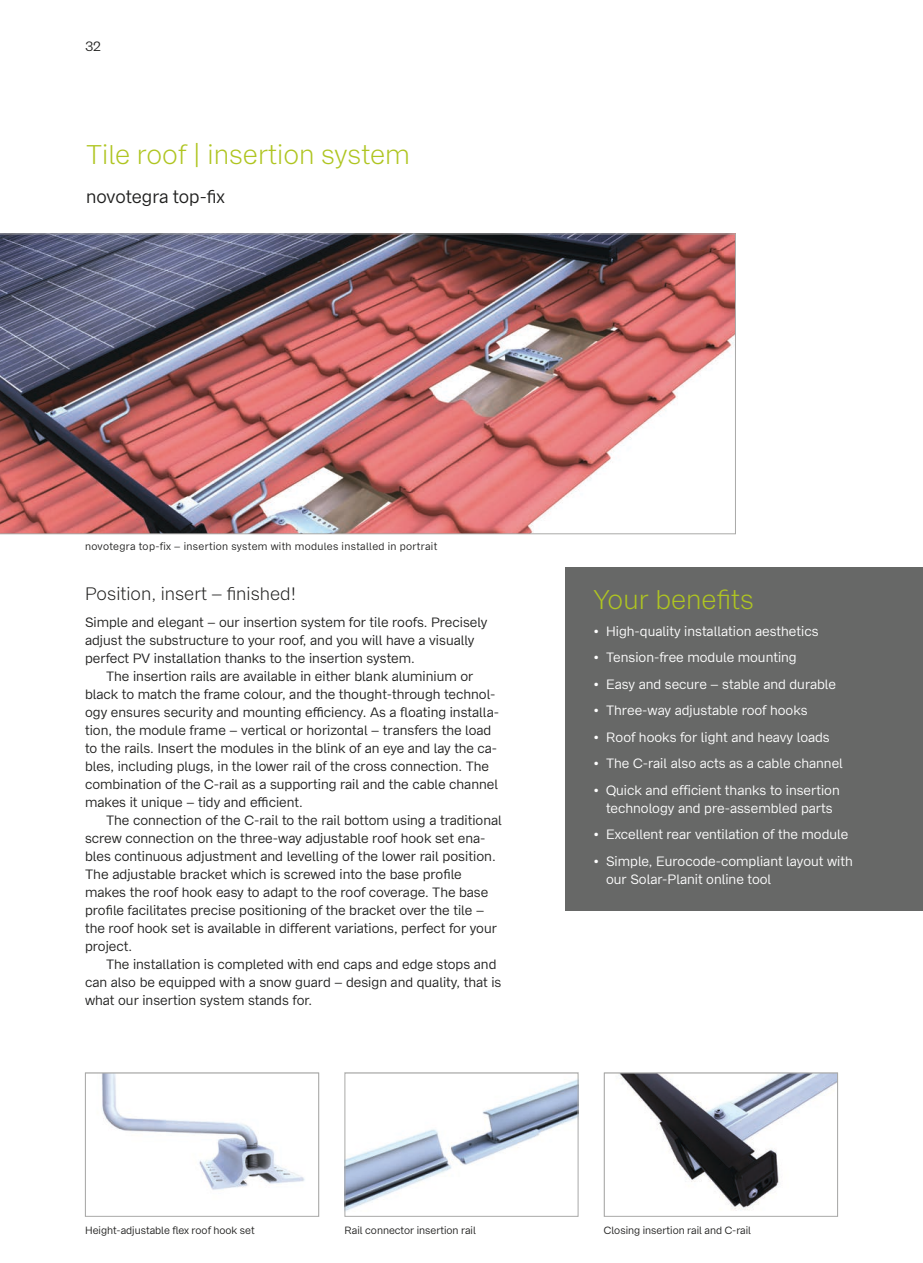
<style>
.page{position:relative;width:923px;height:1263px;background:#fff}
.page>*{position:absolute;margin:0;border:0;box-sizing:border-box;transform-origin:0 0}
.t1{font:300 27px "Bay Wa Sans";color:#afc521}
.t2{font:300 18px "Bay Wa Sans";color:#1f1f1e}
.t3{font:18px "Bay Wa Sans";letter-spacing:-.005em;color:#1f1f1e}
.t4{font:13.5px/18px "Bay Wa Sans";color:#1f1f1e}
.t5{font:13.5px/18px "Bay Wa Sans";color:#fff;text-align:center}
.t6{font:10.5px "Bay Wa Sans";color:#1f1f1e}
.t7{font:10.5px "Bay Wa Sans";letter-spacing:.03em;color:#1f1f1e}
</style>
<div class="page">
<div style="left:565px;top:567px;width:358px;height:343px;background:#676867"></div>
<img style="left:0;top:234px;width:736px;height:300px">
<img style="left:102px;top:1075px;width:203px;height:115px">
<div style="left:85px;top:1073px;width:234px;height:144px;border:1px solid #a9a9a8"></div>
<img style="left:346px;top:1080px;width:230px;height:131px">
<div style="left:344px;top:1073px;width:234px;height:144px;border:1px solid #a9a9a8"></div>
<img style="left:620px;top:1075px;width:216px;height:136px">
<div style="left:604px;top:1073px;width:234px;height:144px;border:1px solid #a9a9a8"></div>
<p class="t4" style="left:85px;top:37px;width:17px">32</p>
<h1 class="t1" style="left:86px;top:138px;width:325px">Tile roof | insertion system</h1>
<h2 class="t3" style="left:86px;top:186px;width:140px">novotegra top-fix</h2>
<p class="t7" style="left:85px;top:540px;width:354px">novotegra top-fix – insertion system with modules installed in portrait</p>
<h2 class="t2" style="left:85px;top:583px;width:213px">Position, insert – finished!</h2>
<p class="t4" style="left:85px;top:613px;width:404px">Simple and elegant – our insertion system for tile roofs. Precisely adjust the substructure to your roof, and you will have a visually perfect PV installation thanks to the insertion system.</p>
<p class="t4" style="left:85px;top:667px;width:415px;text-indent:21px">The insertion rails are available in either blank aluminium or black to match the frame colour, and the thought-through technol&shy;ogy ensures security and mounting efficiency. As a floating installa&shy;tion, the module frame – vertical or horizontal – transfers the load to the rails. Insert the modules in the blink of an eye and lay the ca&shy;bles, including plugs, in the lower rail of the cross connection. The combination of the C-rail as a supporting rail and the cable channel makes it unique – tidy and efficient.</p>
<p class="t4" style="left:85px;top:811px;width:418px;text-indent:21px">The connection of the C-rail to the rail bottom using a traditional screw connection on the three-way adjustable roof hook set ena&shy;bles continuous adjustment and levelling of the lower rail position.<br>The adjustable bracket which is screwed into the base profile makes the roof hook easy to adapt to the roof coverage. The base profile facilitates precise positioning of the bracket over the tile – the roof hook set is available in different variations, perfect for your project.</p>
<p class="t4" style="left:85px;top:955px;width:418px;text-indent:21px">The installation is completed with end caps and edge stops and can also be equipped with a snow guard – design and quality, that is what our insertion system stands for.</p>
<h1 class="t1" style="left:593px;top:583px;width:162px">Your benefits</h1>
<p class="t5" style="left:593px;top:622px;width:227px">• High-quality installation aesthetics</p>
<p class="t5" style="left:593px;top:648px;width:205px">• Tension-free module mounting</p>
<p class="t5" style="left:593px;top:675px;width:244px">• Easy and secure – stable and durable</p>
<p class="t5" style="left:593px;top:701px;width:216px">• Three-way adjustable roof hooks</p>
<p class="t5" style="left:593px;top:728px;width:238px">• Roof hooks for light and heavy loads</p>
<p class="t5" style="left:593px;top:754px;width:251px">• The C-rail also acts as a cable channel</p>
<p class="t5" style="left:593px;top:781px;width:248px">• Quick and efficient thanks to insertion technology and pre-assembled parts</p>
<p class="t5" style="left:593px;top:825px;width:256px">• Excellent rear ventilation of the module</p>
<p class="t5" style="left:606px;top:852px;width:248px;text-align:left;text-indent:-13px">• Simple, Eurocode-compliant layout with our Solar-Planit online tool</p>
<p class="t6" style="left:85px;top:1223px;width:171px">Height-adjustable flex roof hook set</p>
<p class="t6" style="left:344px;top:1223px;width:133px">Rail connector insertion rail</p>
<p class="t6" style="left:604px;top:1223px;width:149px">Closing insertion rail and C-rail</p>
</div>
